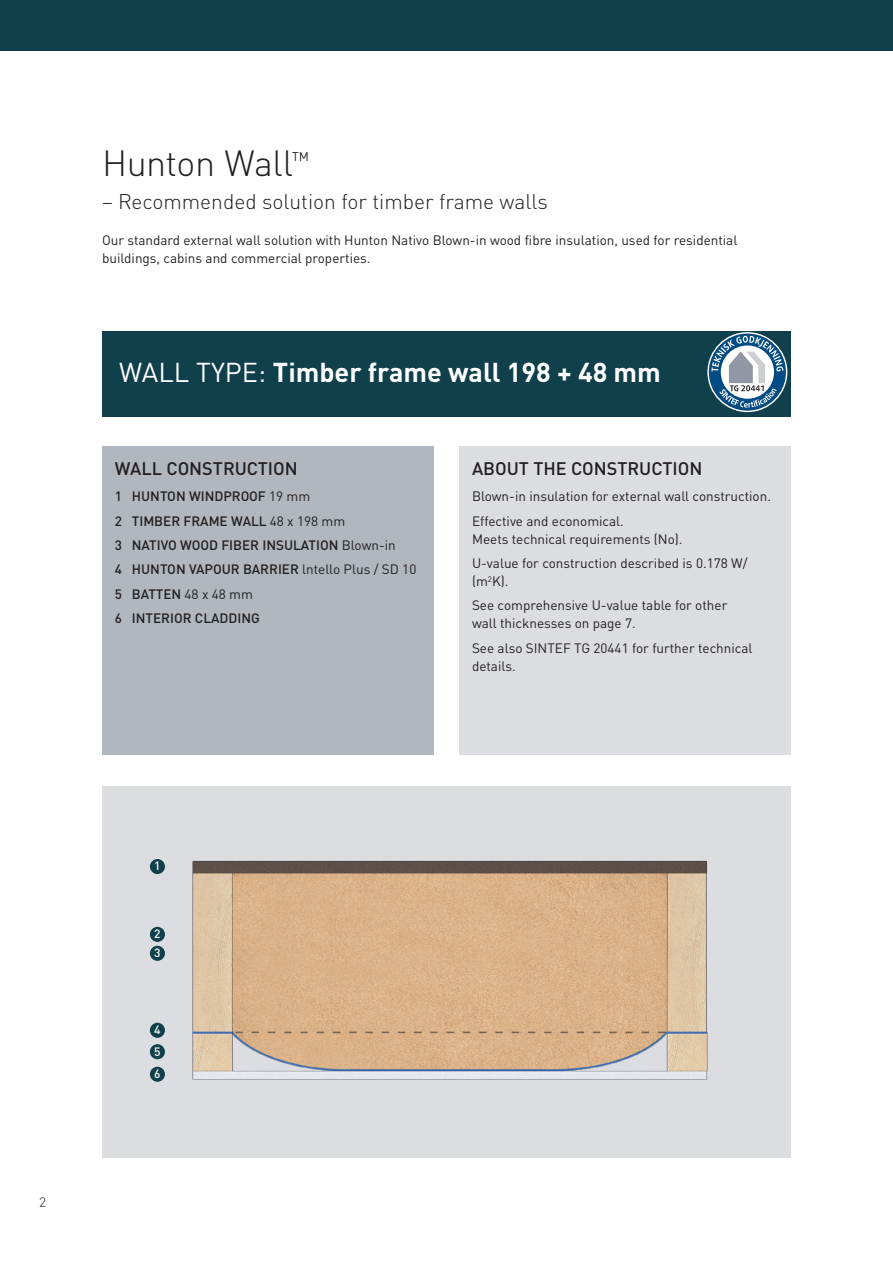
<style>
.page{position:relative;width:893px;height:1263px;background:#fff}
.page>*{position:absolute;margin:0;border:0;box-sizing:border-box;transform-origin:0 0}
.t1{font:300 36px "DINOT";letter-spacing:-.015em;color:#231f20}
.t2{font:700 27px "DINOT";color:#fff}
.t3{font:300 21px "DINOT";color:#231f20}
.t4{font:500 18px "DINOT";color:#231f20}
.t5{font:13.5px/24.5px "DINOT";color:#231f20}
.t6{font:500 13.5px/24.5px "DINOT";color:#231f20}
.t7{font:300 13.5px "DINOT";color:#231f20}
.t8{font:500 12px/22px "DINOT";color:#fff}
.s1{font-weight:400}
</style>
<div class="page">
<div style="left:0;top:0;width:893px;height:51px;background:#0f404c"></div>
<div style="left:102px;top:786px;width:689px;height:372px;background:#dcdde1"></div>
<img style="left:149px;top:859px;width:559px;height:223px">
<div style="left:102px;top:446px;width:332px;height:309px;background:#b0b7bf"></div>
<div style="left:459px;top:446px;width:332px;height:309px;background:#dcdde1"></div>
<div style="left:102px;top:332px;width:689px;height:85px;background:#0f404c"></div>
<div style="left:150px;top:859px;width:15px;height:15px;background:#0f404c;border-radius:50%"></div>
<div style="left:150px;top:927px;width:15px;height:15px;background:#0f404c;border-radius:50%"></div>
<div style="left:150px;top:946px;width:15px;height:15px;background:#0f404c;border-radius:50%"></div>
<div style="left:150px;top:1023px;width:15px;height:15px;background:#0f404c;border-radius:50%"></div>
<div style="left:150px;top:1044px;width:15px;height:15px;background:#0f404c;border-radius:50%"></div>
<div style="left:150px;top:1067px;width:15px;height:15px;background:#0f404c;border-radius:50%"></div>
<svg style="left:709px;top:334px;width:77px;height:77px"></svg>
<svg style="left:711px;top:336px;width:72px;height:72px;background:#7c9bb1"></svg>
<div style="left:707px;top:332px;width:80px;height:80px;border:1px solid #fff;border-radius:50%"></div>
<h1 class="t1" style="left:102px;top:141px;width:208px">Hunton Wall<sup>™</sup></h1>
<h3 class="t3" style="left:102px;top:189px;width:447px">– Recommended solution for timber frame walls</h3>
<p class="t5" style="left:102px;top:231px;width:637px;line-height:18px">Our standard external wall solution with Hunton Nativo Blown-in wood fibre insulation, used for residential buildings, cabins and commercial properties.</p>
<h2 class="t2" style="left:119px;top:355px;width:543px"><span class="s1">WALL TYPE:</span> Timber frame wall 198 + 48 mm</h2>
<h3 class="t4" style="left:115px;top:457px;width:185px">WALL CONSTRUCTION</h3>
<p class="t6" style="left:115px;top:484px;width:303px">1 HUNTON WINDPROOF <span class="s1">19 mm<br></span>2 TIMBER FRAME WALL <span class="s1">48 x 198 mm<br></span>3 NATIVO WOOD FIBER INSULATION <span class="s1">Blown-in<br></span>4 HUNTON VAPOUR BARRIER <span class="s1">lntello Plus / SD 10<br></span>5 BATTEN <span class="s1">48 x 48 mm<br></span>6 INTERIOR CLADDING</p>
<h3 class="t4" style="left:472px;top:457px;width:232px">ABOUT THE CONSTRUCTION</h3>
<p class="t5" style="left:472px;top:484px;width:300px">Blown-in insulation for external wall construction.<br>Effective and economical.</p>
<p class="t5" style="left:472px;top:526px;width:277px">Meets technical requirements (No).<br>U-value for construction described is 0.178 W/</p>
<p class="t5" style="left:472px;top:569px;width:257px">(m<sup>2</sup>K).<br>See comprehensive U-value table for other</p>
<p class="t5" style="left:472px;top:611px;width:282px">wall thicknesses on page 7.<br>See also SINTEF TG 20441 for further technical</p>
<p class="t5" style="left:472px;top:653px;width:45px">details.</p>
<p class="t7" style="left:39px;top:1194px;width:8px">2</p>
<p class="t8" style="left:154px;top:855px;width:8px">1</p>
<p class="t8" style="left:154px;top:924px;width:8px;line-height:18.9px">2<br>3</p>
<p class="t8" style="left:154px;top:1018px;width:8px;text-align:justify">4<br>5<br>6</p>
</div>
